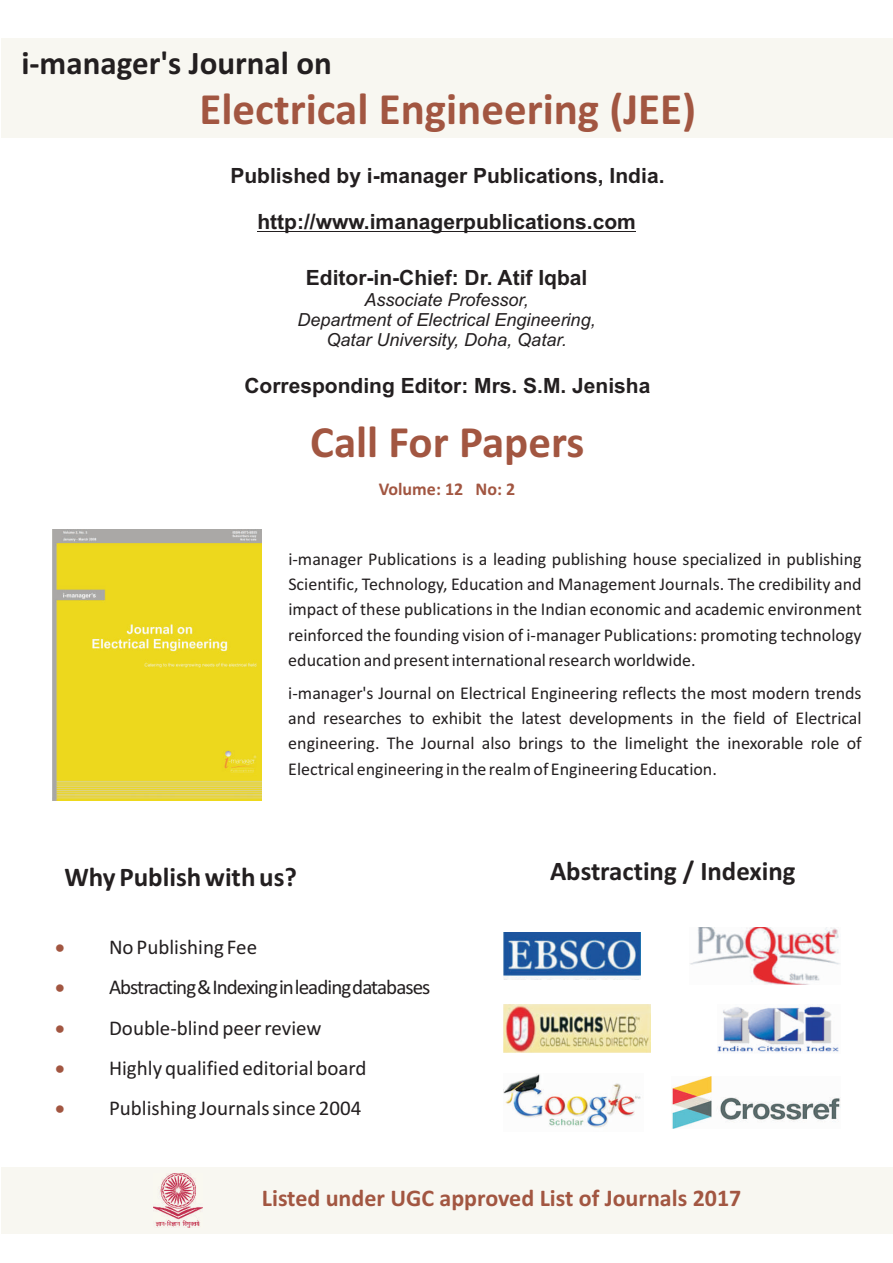
<style>
.page{position:relative;width:893px;height:1263px;background:#fff}
.page>*{position:absolute;margin:0;border:0;box-sizing:border-box;transform-origin:0 0}
.t1{font:700 45px "Calibri";color:#a25641}
.t2{font:700 33px "Calibri";color:#231f20}
.t3{font:700 27px "Calibri";color:#231f20}
.t4{font:700 26.85px "Calibri";color:#231f20}
.t5{font:700 24px "Calibri";color:#a25641}
.t6{font:700 21px/45.6px "Arial";color:#231f20;text-align:center}
.t7{font:21px/40.2px "Calibri";color:#231f20}
.t8{font:21px/40.2px "Symbol";color:#a25641;text-align:justify}
.t9{font:18px/25.2px "Calibri";color:#231f20;text-align:justify}
.t10{font:italic 18px/20.1px "Arial";color:#231f20;text-align:center}
.t11{font:700 18px "Calibri";color:#a25641}
</style>
<div class="page">
<div style="left:1px;top:38px;width:891px;height:99px;background:#f8f7f1"></div>
<hr style="left:257px;top:231px;width:379px;height:1px;background:#231f20">
<div style="left:1px;top:1167px;width:891px;height:67px;background:#f8f7f1"></div>
<img style="left:52px;top:529px;width:210px;height:271px">
<img style="left:153px;top:1173px;width:50px;height:54px">
<img style="left:504px;top:1074px;width:137px;height:54px">
<img style="left:671px;top:1076px;width:170px;height:52px">
<img style="left:504px;top:933px;width:136px;height:46px">
<img style="left:690px;top:927px;width:150px;height:57px">
<img style="left:504px;top:1005px;width:147px;height:47px">
<img style="left:717px;top:1006px;width:122px;height:47px">
<h2 class="t2" style="left:21px;top:50px;width:312px">i-manager's Journal on</h2>
<h1 class="t1" style="left:199px;top:90px;width:498px">Electrical Engineering (JEE)</h1>
<p class="t6" style="left:230px;top:155px;width:436px">Published by i-manager Publications, India. http://www.imanagerpublications.com</p>
<p class="t6" style="left:306px;top:257px;width:283px">Editor-in-Chief: Dr. Atif Iqbal</p>
<p class="t10" style="left:298px;top:291px;width:300px">Associate Professor,<br>Department of Electrical Engineering,<br>Qatar University, Doha, Qatar.</p>
<p class="t6" style="left:244px;top:365px;width:408px">Corresponding Editor: Mrs. S.M. Jenisha</p>
<h1 class="t1" style="left:310px;top:423px;width:276px">Call For Papers</h1>
<p class="t11" style="left:379px;top:482px;width:138px">Volume: 12 No: 2</p>
<p class="t9" style="left:288px;top:548px;width:575px">i-manager Publications is a leading publishing house specialized in publishing Scientific, Technology, Education and Management Journals. The credibility and impact of these publications in the Indian economic and academic environment reinforced the founding vision of i-manager Publications: promoting technology education and present international research worldwide.</p>
<p class="t9" style="left:288px;top:682px;width:575px">i-manager's Journal on Electrical Engineering reflects the most modern trends and researches to exhibit the latest developments in the field of Electrical engineering. The Journal also brings to the limelight the inexorable role of Electrical engineering in the realm of Engineering Education.</p>
<h3 class="t3" style="left:64px;top:866px;width:234px">Why Publish with us?</h3>
<h3 class="t4" style="left:550px;top:860px;width:247px">Abstracting / Indexing</h3>
<p class="t8" style="left:55px;top:929px;width:59px">• • • • •</p>
<p class="t7" style="left:109px;top:929px;width:323px">No Publishing Fee<br>Abstracting&amp;Indexinginleadingdatabases<br>Double-blind peer review<br>Highly qualified editorial board<br>Publishing Journals since 2004</p>
<h3 class="t5" style="left:262px;top:1188px;width:481px">Listed under UGC approved List of Journals 2017</h3>
</div>
